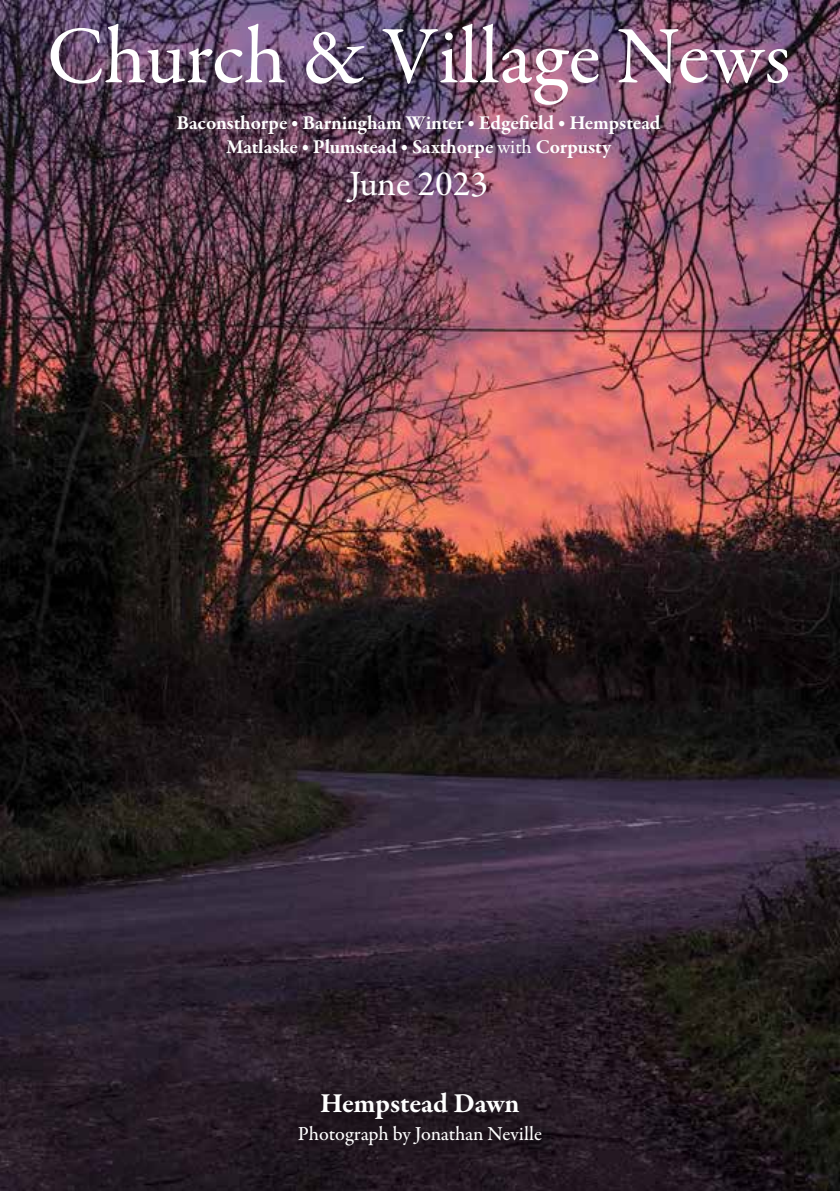
<style>
.page{position:relative;width:840px;height:1191px;background:#fff}
.page>*{position:absolute;margin:0;border:0;box-sizing:border-box;transform-origin:0 0}
.t1{font:82px "Garamond Premr Pro";color:#fff}
.t2{font:500 36px "Garamond Premr Pro";color:#fff}
.t3{font:700 28px "Garamond Premr Pro";letter-spacing:-.01em;color:#fff}
.t4{font:700 20px/24px "Garamond Premr Pro";letter-spacing:-.005em;color:#fff;text-align:center}
.t5{font:500 20px "Garamond Premr Pro";letter-spacing:-.005em;color:#fff}
.s1{font-size:18px}
.s2{font-weight:400}
</style>
<div class="page">
<img style="left:0;top:0;width:839px;height:1191px">
<div style="left:252px;top:1044px;width:335px;height:147px;background:#000;opacity:.6"></div>
<h1 class="t1" style="left:46px;top:7px;width:745px">Church &amp; Village News</h1>
<p class="t4" style="left:176px;top:111px;width:485px">Baconsthorpe <span class="s1">•</span> Barningham Winter <span class="s1">•</span> Edgefield <span class="s1">•</span> Hempstead<br>Matlaske <span class="s1">•</span> Plumstead <span class="s1">•</span> Saxthorpe <span class="s2">with</span> Corpusty</p>
<h2 class="t2" style="left:349px;top:162px;width:140px">June 2023</h2>
<h3 class="t3" style="left:320px;top:1086px;width:201px">Hempstead Dawn</h3>
<p class="t5" style="left:298px;top:1121px;width:245px">Photograph by Jonathan Neville</p>
</div>
